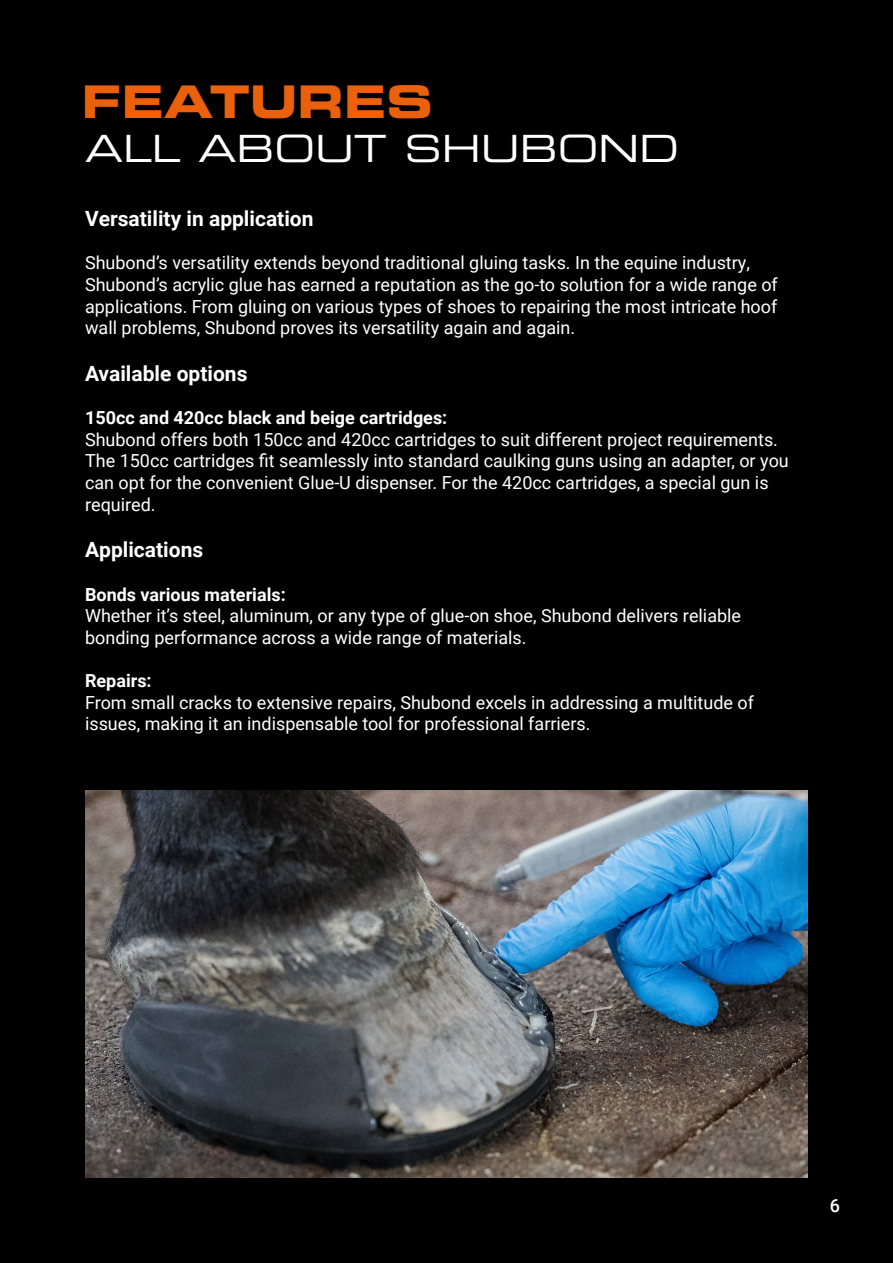
<style>
.page{position:relative;width:893px;height:1263px;background:#000}
.page>*{position:absolute;margin:0;border:0;box-sizing:border-box;transform-origin:0 0}
.t1{font:45px "Eurostile Bold Extended Two";color:#eb600a}
.t2{font:37.5px "Eurostile Extended Two";color:#fff}
.t3{font:700 21px "Roboto";color:#fff}
.t4{font:18px/21.6px "Roboto";color:#fff}
.t5{font:700 18px "Roboto";color:#fff}
.t6{font:500 18px "Roboto";color:#fff}
</style>
<div class="page">
<img style="left:86px;top:791px;width:722px;height:387px">
<h1 class="t1" style="left:82px;top:70px;width:353px">FEATURES</h1>
<h2 class="t2" style="left:85px;top:122px;width:596px">ALL ABOUT SHUBOND</h2>
<p class="t3" style="left:85px;top:204px;width:230px">Versatility in application</p>
<p class="t4" style="left:85px;top:251px;width:694px">Shubond’s versatility extends beyond traditional gluing tasks. In the equine industry, Shubond’s acrylic glue has earned a reputation as the go-to solution for a wide range of applications. From gluing on various types of shoes to repairing the most intricate hoof wall problems, Shubond proves its versatility again and again.</p>
<p class="t3" style="left:85px;top:359px;width:164px">Available options</p>
<p class="t5" style="left:85px;top:405px;width:364px">150cc and 420cc black and beige cartridges:</p>
<p class="t4" style="left:85px;top:428px;width:705px">Shubond offers both 150cc and 420cc cartridges to suit different project requirements.<br>The 150cc cartridges fit seamlessly into standard caulking guns using an adapter, or you can opt for the convenient Glue-U dispenser. For the 420cc cartridges, a special gun is required.</p>
<p class="t3" style="left:85px;top:535px;width:120px">Applications</p>
<p class="t5" style="left:85px;top:581px;width:202px">Bonds various materials:</p>
<p class="t4" style="left:85px;top:604px;width:658px">Whether it’s steel, aluminum, or any type of glue-on shoe, Shubond delivers reliable bonding performance across a wide range of materials.</p>
<p class="t5" style="left:85px;top:668px;width:68px">Repairs:</p>
<p class="t4" style="left:85px;top:691px;width:671px">From small cracks to extensive repairs, Shubond excels in addressing a multitude of issues, making it an indispensable tool for professional farriers.</p>
<p class="t6" style="left:830px;top:1192px;width:12px">6</p>
</div>
